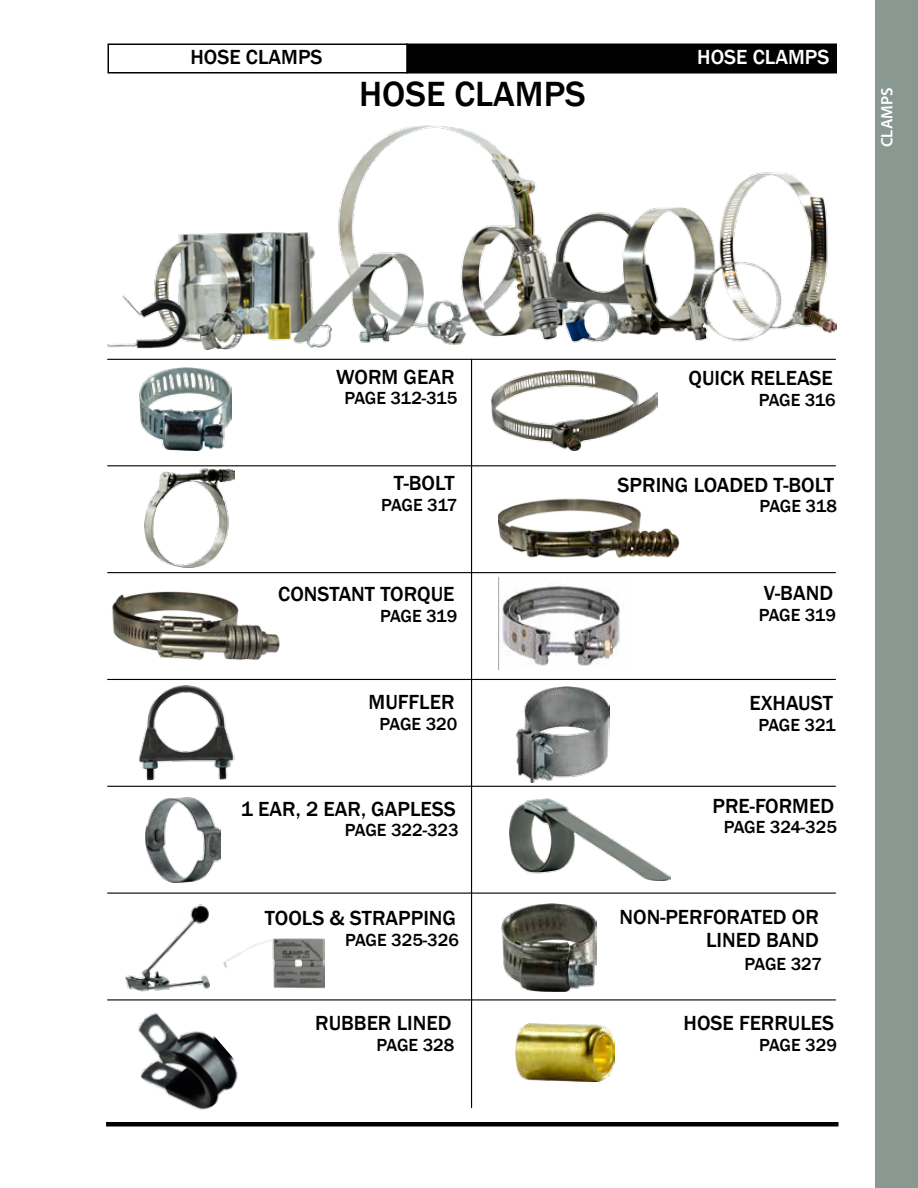
<style>
.page{position:relative;width:918px;height:1188px;background:#fff}
.page>*{position:absolute;margin:0;border:0;box-sizing:border-box;transform-origin:0 0}
.t1{font:500 36px "Franklin Gothic";color:#000}
.t2{font:500 21px/23.5px "Franklin Gothic";color:#000;text-align:right}
.t3{font:500 21px "Franklin Gothic";color:#fff}
.t4{font:500 18px "Franklin Gothic";letter-spacing:-.02em;color:#000}
.t5{font:500 18px "Franklin Gothic";color:#000}
.t6{font:600 16.5px "Myriad Pro";color:#fff}
</style>
<div class="page">
<div style="left:407px;top:44px;width:429px;height:29px;background:#000"></div>
<div style="left:406px;top:44px;width:431px;height:30px;border:2px solid #000"></div>
<div style="left:108px;top:44px;width:300px;height:30px;border:2px solid #000"></div>
<hr style="left:106px;top:1122px;width:733px;height:4px;background:#000">
<img style="left:112px;top:591px;width:168px;height:69px">
<img style="left:499px;top:577px;width:121px;height:92px">
<img style="left:510px;top:799px;width:161px;height:82px">
<img style="left:499px;top:498px;width:181px;height:60px">
<img style="left:114px;top:1000px;width:134px;height:127px">
<img style="left:125px;top:905px;width:84px;height:87px">
<img style="left:107px;top:126px;width:729px;height:224px">
<img style="left:517px;top:686px;width:93px;height:97px">
<img style="left:138px;top:686px;width:96px;height:95px">
<img style="left:145px;top:798px;width:75px;height:84px">
<img style="left:501px;top:903px;width:96px;height:88px">
<img style="left:223px;top:938px;width:101px;height:51px">
<hr style="left:107px;top:465px;width:729px;height:1px;background:#000">
<hr style="left:107px;top:359px;width:729px;height:1px;background:#000">
<hr style="left:107px;top:572px;width:729px;height:1px;background:#000">
<hr style="left:107px;top:679px;width:729px;height:1px;background:#000">
<hr style="left:107px;top:786px;width:729px;height:1px;background:#000">
<hr style="left:107px;top:893px;width:729px;height:1px;background:#000">
<hr style="left:107px;top:999px;width:729px;height:1px;background:#000">
<hr style="left:471px;top:359px;width:1px;height:749px;background:#000">
<img style="left:515px;top:1024px;width:100px;height:58px">
<img style="left:139px;top:368px;width:92px;height:83px">
<img style="left:492px;top:371px;width:166px;height:79px">
<img style="left:145px;top:468px;width:90px;height:100px">
<div style="left:876px;top:0;width:42px;height:1188px;background:#8a9892"></div>
<p class="t2" style="left:190px;top:46px;width:134px">HOSE CLAMPS</p>
<p class="t3" style="left:697px;top:44px;width:134px">HOSE CLAMPS</p>
<h1 class="t1" style="left:359px;top:72px;width:228px">HOSE CLAMPS</h1>
<p class="t6" style="left:877px;top:147px;width:61px;rotate:-90deg">CLAMPS</p>
<p class="t2" style="left:336px;top:365px;width:120px">WORM GEAR</p>
<p class="t2" style="left:689px;top:367px;width:146px">QUICK RELEASE</p>
<p class="t4" style="left:344px;top:387px;width:114px">PAGE 312-315</p>
<p class="t4" style="left:759px;top:389px;width:79px">PAGE 316</p>
<p class="t2" style="left:394px;top:472px;width:62px">T-BOLT</p>
<p class="t2" style="left:618px;top:473px;width:218px">SPRING LOADED T-BOLT</p>
<p class="t4" style="left:381px;top:494px;width:78px">PAGE 317</p>
<p class="t4" style="left:759px;top:495px;width:79px">PAGE 318</p>
<p class="t2" style="left:278px;top:583px;width:178px">CONSTANT TORQUE</p>
<p class="t2" style="left:764px;top:582px;width:71px">V-BAND</p>
<p class="t4" style="left:380px;top:605px;width:79px">PAGE 319</p>
<p class="t4" style="left:759px;top:604px;width:79px">PAGE 319</p>
<p class="t2" style="left:369px;top:691px;width:87px">MUFFLER</p>
<p class="t2" style="left:749px;top:692px;width:85px">EXHAUST</p>
<p class="t4" style="left:380px;top:713px;width:79px">PAGE 320</p>
<p class="t4" style="left:758px;top:713px;width:79px">PAGE 321</p>
<p class="t2" style="left:241px;top:797px;width:217px">1 EAR, 2 EAR, GAPLESS</p>
<p class="t2" style="left:713px;top:794px;width:123px">PRE-FORMED</p>
<p class="t5" style="left:345px;top:819px;width:115px">PAGE 322-323</p>
<p class="t5" style="left:724px;top:816px;width:115px">PAGE 324-325</p>
<p class="t2" style="left:265px;top:907px;width:193px">TOOLS &amp; STRAPPING</p>
<p class="t2" style="left:620px;top:905px;width:201px">NON-PERFORATED OR<br>LINED BAND</p>
<p class="t5" style="left:345px;top:929px;width:115px">PAGE 325-326</p>
<p class="t2" style="left:315px;top:1012px;width:138px">RUBBER LINED</p>
<p class="t4" style="left:377px;top:1034px;width:79px">PAGE 328</p>
<p class="t4" style="left:745px;top:953px;width:79px">PAGE 327</p>
<p class="t2" style="left:684px;top:1012px;width:152px">HOSE FERRULES</p>
<p class="t4" style="left:759px;top:1034px;width:79px">PAGE 329</p>
</div>
